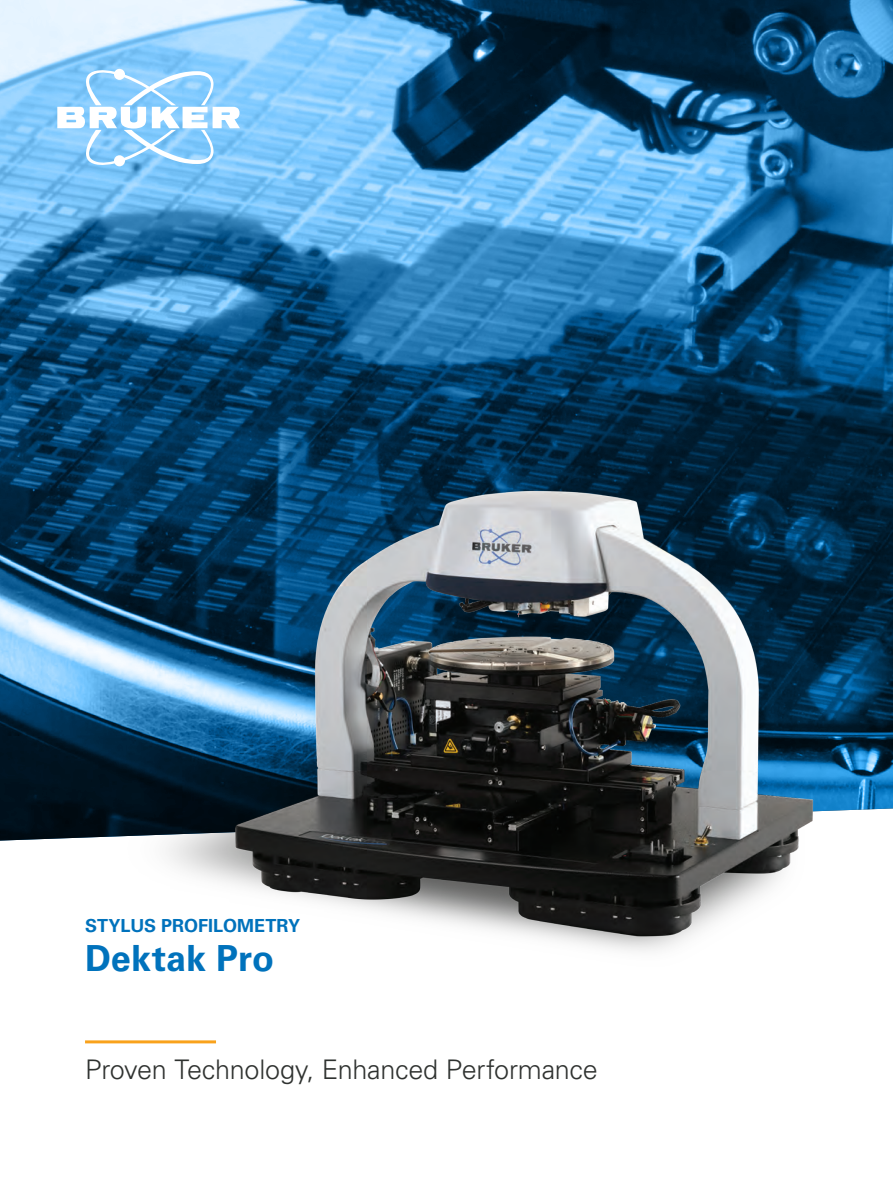
<style>
.page{position:relative;width:893px;height:1187px;background:#fff}
.page>*{position:absolute;margin:0;border:0;box-sizing:border-box;transform-origin:0 0}
.Top_headline{font:700 36px "Univers LT Std";color:#0072bc}
.Black_subhead_cover{font:300 27px "Univers LT Std";letter-spacing:-.01em;color:#2f3230}
.Top_headline-2{font:700 18px "Univers LT Std";color:#0072bc}
</style>
<div class="page">
<img style="left:0;top:0;width:893px;height:402px">
<svg style="left:57px;top:69px;width:183px;height:97px"></svg>
<hr style="left:85px;top:1040px;width:131px;height:3px;background:#f9a21c">
<img style="left:0;top:402px;width:893px;height:549px">
<p class="Top_headline-2" style="left:85px;top:915px;width:217px">STYLUS PROFILOMETRY</p>
<p class="Top_headline" style="left:85px;top:937px;width:191px">Dektak Pro</p>
<p class="Black_subhead_cover" style="left:85px;top:1052px;width:514px">Proven Technology, Enhanced Performance</p>
</div>
